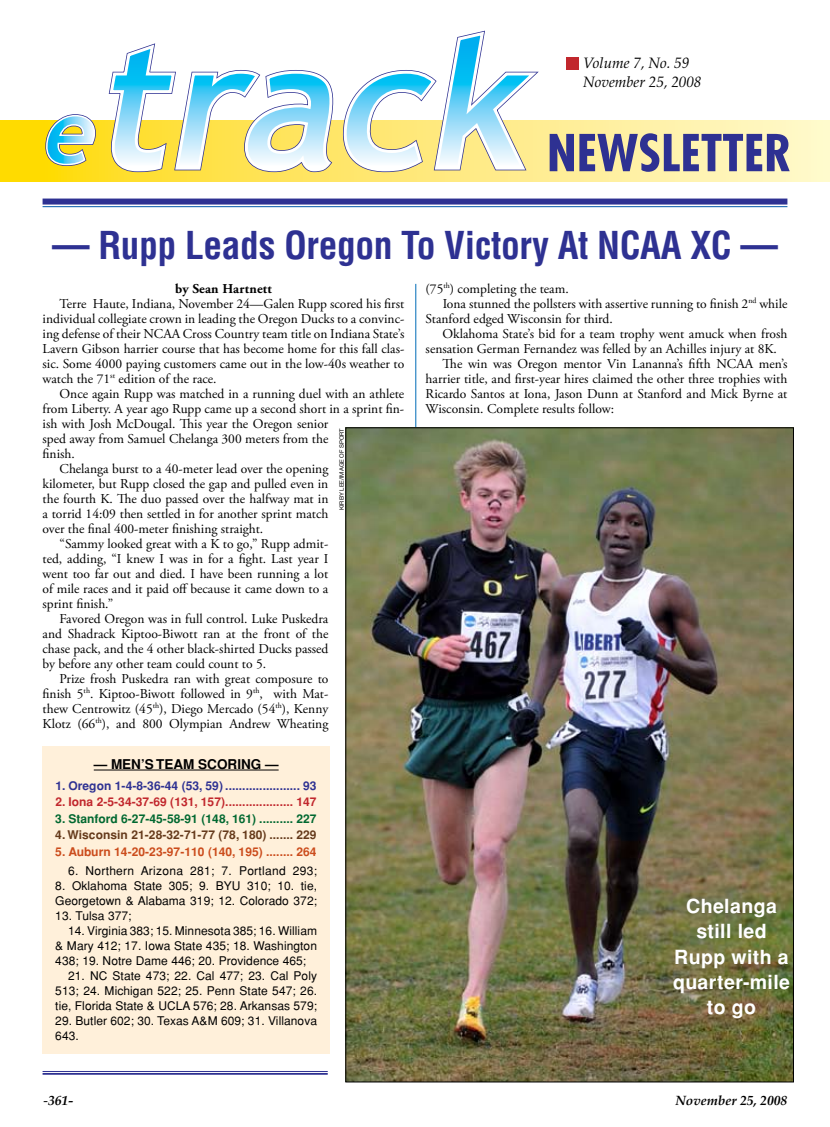
<style>
.page{position:relative;width:830px;height:1127px;background:#fff}
.page>*{position:absolute;margin:0;border:0;box-sizing:border-box;transform-origin:0 0}
.t1{font:700 condensed 37.5px "Helvetica";letter-spacing:-.01em;color:#2e3192}
.t2{font:700 19.5px/25.3px "Helvetica";letter-spacing:.02em;color:#fff;text-align:center}
.t3{font:italic 15px/19.5px "Palatino";color:#000}
.t4{font:13.5px/15px "Adobe Garamond Pro";color:#000;text-align:justify}
.t5{font:italic 700 13.5px "Palatino";color:#000}
.t6{font:700 13.5px "Helvetica";color:#000}
.t7{font:700 13.5px "Adobe Garamond Pro";letter-spacing:.015em;color:#000}
.t8{font:12px/15px "Helvetica";letter-spacing:.005em;color:#000}
.t9{font:700 12px "Helvetica";letter-spacing:.005em;color:#2e3192}
.t10{font:700 12px "Helvetica";letter-spacing:.005em;color:#c1272d}
.t11{font:700 12px "Helvetica";letter-spacing:.005em;color:#006830}
.t12{font:700 12px "Helvetica";letter-spacing:.005em;color:#653a1b}
.t13{font:700 12px "Helvetica";letter-spacing:.005em;color:#cb4c1c}
.t14{font:6px "Helvetica Neue";color:#000}
.s1{font-weight:400;font-style:normal}
</style>
<div class="page">
<hr style="left:415px;top:284px;width:1px;height:770px;background:#006cb7">
<div style="left:566px;top:57px;width:12px;height:12px;background:#c1272d"></div>
<svg style="left:0;top:120px;width:829px;height:62px;background:#feea75"></svg>
<div style="left:43px;top:746px;width:287px;height:308px;background:#fff0da"></div>
<hr style="left:94px;top:769px;width:184px;height:1px;background:#000">
<img style="left:347px;top:429px;width:444px;height:651px">
<hr style="left:43px;top:1071px;width:284px;height:1px;background:#2e3192">
<hr style="left:43px;top:1073px;width:284px;height:2px;background:#2e3192">
<div style="left:43px;top:199px;width:744px;height:6px;background:#2e3192"></div>
<hr style="left:43px;top:206px;width:744px;height:1px;background:#0057a8">
<svg style="left:106px;top:120px;width:438px;height:54px"></svg>
<svg style="left:108px;top:30px;width:432px;height:143px"></svg>
<svg style="left:43px;top:114px;width:54px;height:53px;background:#b0d1a2"></svg>
<svg style="left:549px;top:133px;width:240px;height:39px;background:#8e8a9e"></svg>
<p class="t3" style="left:583px;top:53px;width:120px">Volume 7, No. 59<br>November 25, 2008</p>
<h1 class="t1" style="left:52px;top:222px;width:726px">— Rupp Leads Oregon To Victory At NCAA XC —</h1>
<p class="t7" style="left:175px;top:280px;width:98px">by Sean Hartnett</p>
<p class="t4" style="left:43px;top:296px;width:363px;text-indent:17px">Terre Haute, Indiana, November 24—Galen Rupp scored his first individual collegiate crown in leading the Oregon Ducks to a convinc&shy;ing defense of their NCAA Cross Country team title on Indiana State’s Lavern Gibson harrier course that has become home for this fall clas&shy;sic. Some 4000 paying customers came out in the low-40s weather to watch the 71<sup>st</sup> edition of the race.</p>
<p class="t4" style="left:60px;top:386px;width:346px">Once again Rupp was matched in a running duel with an athlete</p>
<p class="t4" style="left:43px;top:401px;width:363px">from Liberty. A year ago Rupp came up a second short in a sprint fin-</p>
<p class="t4" style="left:43px;top:416px;width:287px">ish with Josh McDougal. This year the Oregon senior</p>
<p class="t4" style="left:43px;top:431px;width:287px">sped away from Samuel Chelanga 300 meters from the</p>
<p class="t4" style="left:43px;top:446px;width:34px">finish.</p>
<p class="t4" style="left:60px;top:461px;width:270px">Chelanga burst to a 40-meter lead over the opening</p>
<p class="t4" style="left:43px;top:476px;width:287px">kilometer, but Rupp closed the gap and pulled even in</p>
<p class="t4" style="left:43px;top:491px;width:287px">the fourth K. The duo passed over the halfway mat in</p>
<p class="t4" style="left:43px;top:506px;width:287px">a torrid 14:09 then settled in for another sprint match</p>
<p class="t4" style="left:43px;top:521px;width:222px">over the final 400-meter finishing straight.</p>
<p class="t4" style="left:60px;top:536px;width:270px">“Sammy looked great with a K to go,” Rupp admit-</p>
<p class="t4" style="left:43px;top:551px;width:287px">ted, adding, “I knew I was in for a fight. Last year I</p>
<p class="t4" style="left:43px;top:566px;width:287px">went too far out and died. I have been running a lot</p>
<p class="t4" style="left:43px;top:581px;width:287px">of mile races and it paid off because it came down to a</p>
<p class="t4" style="left:43px;top:596px;width:72px">sprint finish.”</p>
<p class="t4" style="left:60px;top:611px;width:270px">Favored Oregon was in full control. Luke Puskedra</p>
<p class="t4" style="left:43px;top:626px;width:287px">and Shadrack Kiptoo-Biwott ran at the front of the</p>
<p class="t4" style="left:43px;top:641px;width:287px">chase pack, and the 4 other black-shirted Ducks passed</p>
<p class="t4" style="left:43px;top:656px;width:225px">by before any other team could count to 5.</p>
<p class="t4" style="left:60px;top:671px;width:270px">Prize frosh Puskedra ran with great composure to</p>
<p class="t4" style="left:43px;top:686px;width:287px">finish 5<sup>th</sup>. Kiptoo-Biwott followed in 9<sup>th</sup>, with Mat-</p>
<p class="t4" style="left:43px;top:701px;width:287px">thew Centrowitz (45<sup>th</sup>), Diego Mercado (54<sup>th</sup>), Kenny</p>
<p class="t4" style="left:43px;top:716px;width:287px">Klotz (66<sup>th</sup>), and 800 Olympian Andrew Wheating</p>
<p class="t14" style="left:338px;top:510px;width:84px;rotate:-90deg">KIRBY LEE/IMAGE OF SPORT</p>
<p class="t6" style="left:94px;top:756px;width:186px">— MEN’S TEAM SCORING —</p>
<p class="t9" style="left:55px;top:778px;width:263px">1. Oregon 1-4-8-36-44 (53, 59) ...................... 93</p>
<p class="t10" style="left:55px;top:795px;width:262px">2. Iona 2-5-34-37-69 (131, 157).................... 147</p>
<p class="t11" style="left:55px;top:811px;width:263px">3. Stanford 6-27-45-58-91 (148, 161) .......... 227</p>
<p class="t12" style="left:55px;top:828px;width:263px">4. Wisconsin 21-28-32-71-77 (78, 180) ....... 229</p>
<p class="t13" style="left:55px;top:844px;width:263px">5. Auburn 14-20-23-97-110 (140, 195) ........ 264</p>
<p class="t8" style="left:68px;top:863px;width:250px">6. Northern Arizona 281; 7. Portland 293;</p>
<p class="t8" style="left:55px;top:878px;width:263px">8. Oklahoma State 305; 9. BYU 310; 10. tie,<br>Georgetown &amp; Alabama 319; 12. Colorado 372;</p>
<p class="t8" style="left:55px;top:908px;width:78px">13. Tulsa 377;</p>
<p class="t8" style="left:55px;top:923px;width:263px;text-align:justify;text-indent:13px">14. Virginia 383; 15. Minnesota 385; 16. William &amp; Mary 412; 17. Iowa State 435; 18. Washington 438; 19. Notre Dame 446; 20. Providence 465;</p>
<p class="t8" style="left:55px;top:968px;width:263px;text-align:justify;text-indent:13px">21. NC State 473; 22. Cal 477; 23. Cal Poly 513; 24. Michigan 522; 25. Penn State 547; 26. tie, Florida State &amp; UCLA 576; 28. Arkansas 579;</p>
<p class="t8" style="left:55px;top:1013px;width:263px">29. Butler 602; 30. Texas A&amp;M 609; 31. Villanova<br>643.</p>
<p class="t4" style="left:425px;top:281px;width:144px">(75<sup>th</sup>) completing the team.</p>
<p class="t4" style="left:442px;top:296px;width:346px">Iona stunned the pollsters with assertive running to finish 2<sup>nd</sup> while</p>
<p class="t4" style="left:425px;top:311px;width:189px">Stanford edged Wisconsin for third.</p>
<p class="t4" style="left:442px;top:326px;width:346px">Oklahoma State’s bid for a team trophy went amuck when frosh</p>
<p class="t4" style="left:425px;top:341px;width:353px">sensation German Fernandez was felled by an Achilles injury at 8K.</p>
<p class="t4" style="left:442px;top:356px;width:346px">The win was Oregon mentor Vin Lananna’s fifth NCAA men’s</p>
<p class="t4" style="left:425px;top:371px;width:363px">harrier title, and first-year hires claimed the other three trophies with</p>
<p class="t4" style="left:425px;top:386px;width:363px">Ricardo Santos at Iona, Jason Dunn at Stanford and Mick Byrne at</p>
<p class="t4" style="left:425px;top:401px;width:190px">Wisconsin. Complete results follow:</p>
<h2 class="t2" style="left:672px;top:893px;width:118px">Chelanga still led<br>Rupp with a quarter-mile to go</h2>
<p class="t5" style="left:44px;top:1093px;width:31px"><span class="s1">-</span>361-</p>
<p class="t5" style="left:675px;top:1092px;width:113px">November 25, 2008</p>
</div>
